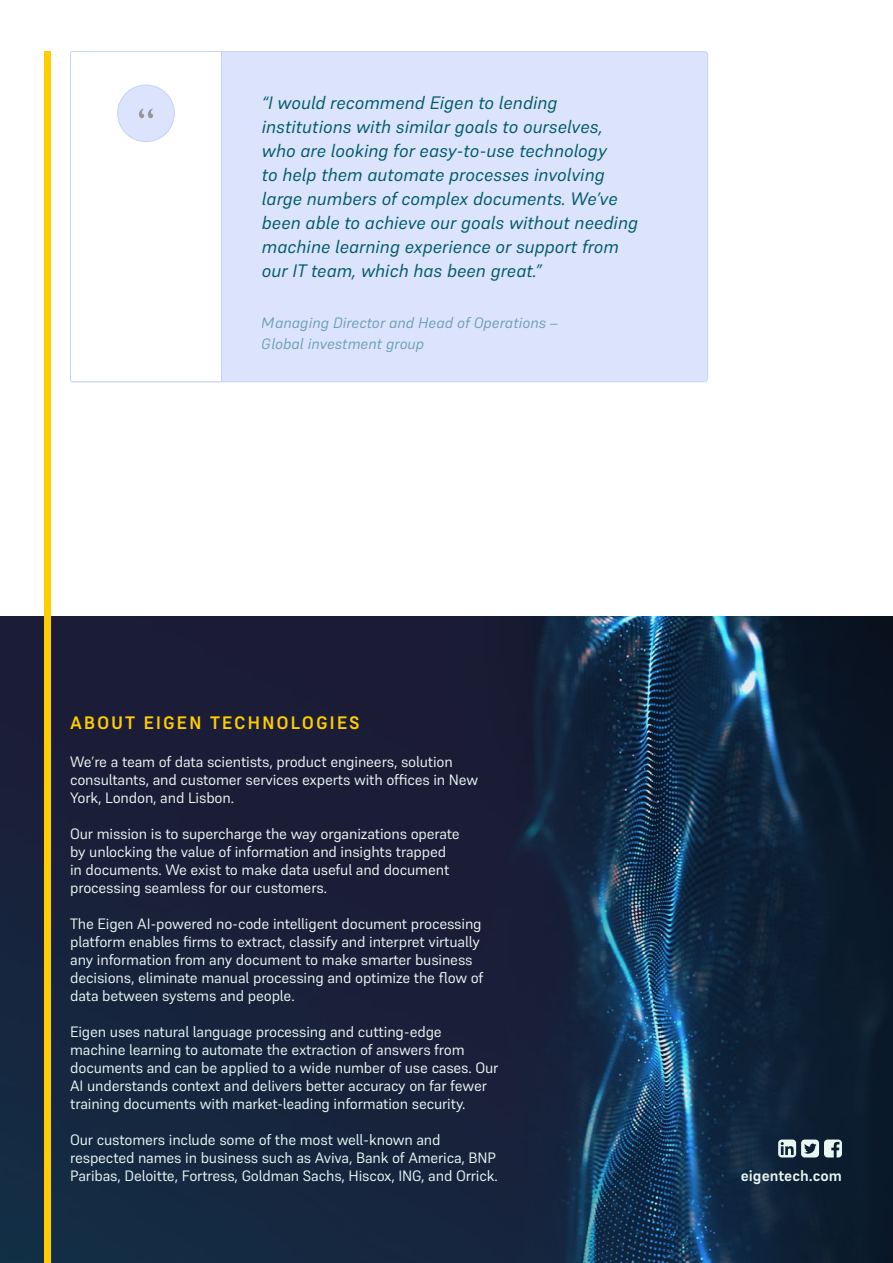
<style>
.page{position:relative;width:893px;height:1263px;background:#fff}
.page>*{position:absolute;margin:0;border:0;box-sizing:border-box;transform-origin:0 0}
.t1{font:italic 800 18px/24px "Supreme Variable";color:#005a68}
.t2{font:700 18px "Supreme";letter-spacing:.1em;color:#ffcd00}
.t3{font:800 15px/18px "Supreme Variable";letter-spacing:-.01em;color:#e9f6f4}
.t4{font:italic 800 15px/21px "Supreme Variable";color:#005a68}
.t5{font:700 15px "Supreme";color:#e9f6f4}
</style>
<div class="page">
<img style="left:0;top:617px;width:893px;height:646px">
<svg style="left:778px;top:1139px;width:64px;height:18px"></svg>
<div style="left:44px;top:51px;width:7px;height:1212px;background:#ffcd00"></div>
<div style="left:70px;top:51px;width:638px;height:331px;background:#dce4fd;border-radius:4px"></div>
<div style="left:70px;top:51px;width:152px;height:331px;background:#fff"></div>
<div style="left:118px;top:85px;width:56px;height:57px;background:#dce4fd;border-radius:50%"></div>
<div style="left:117px;top:85px;width:58px;height:57px;border:1px solid #c5d3fb;border-radius:50%"></div>
<svg style="left:139px;top:108px;width:14px;height:10px"></svg>
<p class="t1" style="left:262px;top:91px;width:378px">“I would recommend Eigen to lending institutions with similar goals to ourselves, who are looking for easy-to-use technology<br>to help them automate processes involving large numbers of complex documents. We’ve been able to achieve our goals without needing machine learning experience or support from our IT team, which has been great.”</p>
<p class="t4" style="left:262px;top:312px;width:297px">Managing Director and Head of Operations –<br>Global investment group</p>
<p class="t2" style="left:70px;top:712px;width:291px">ABOUT EIGEN TECHNOLOGIES</p>
<p class="t3" style="left:70px;top:752px;width:410px">We’re a team of data scientists, product engineers, solution consultants, and customer services experts with offices in New<br>York, London, and Lisbon.</p>
<p class="t3" style="left:70px;top:824px;width:391px">Our mission is to supercharge the way organizations operate by unlocking the value of information and insights trapped in documents. We exist to make data useful and document processing seamless for our customers.</p>
<p class="t3" style="left:70px;top:914px;width:415px">The Eigen AI-powered no-code intelligent document processing platform enables firms to extract, classify and interpret virtually any information from any document to make smarter business decisions, eliminate manual processing and optimize the flow of data between systems and people.</p>
<p class="t3" style="left:70px;top:1022px;width:430px">Eigen uses natural language processing and cutting-edge machine learning to automate the extraction of answers from documents and can be applied to a wide number of use cases. Our AI understands context and delivers better accuracy on far fewer training documents with market-leading information security.</p>
<p class="t3" style="left:70px;top:1130px;width:429px">Our customers include some of the most well-known and respected names in business such as Aviva, Bank of America, BNP<br>Paribas, Deloitte, Fortress, Goldman Sachs, Hiscox, ING, and Orrick.</p>
<p class="t5" style="left:741px;top:1166px;width:103px">eigentech.com</p>
</div>
